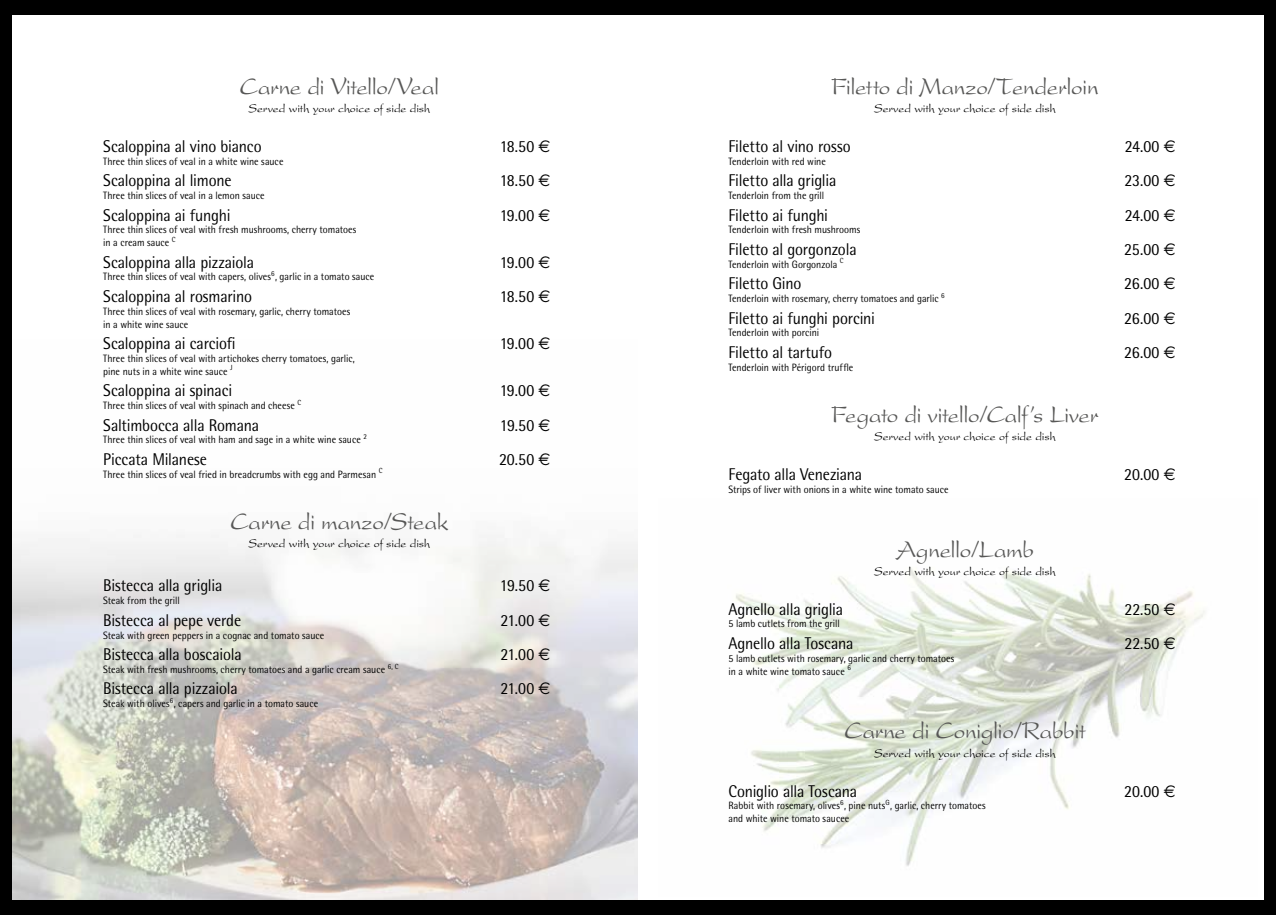
<style>
.page{position:relative;width:1276px;height:915px;background:#fff}
.page>*{position:absolute;margin:0;border:0;box-sizing:border-box;transform-origin:0 0}
.t1{font:25.5px "Present";letter-spacing:-.015em;color:#575756;scale:.9 1}
.t2{font:17.1px "Rotis Semi Sans";letter-spacing:-.01em;color:#000;scale:.93 1}
.t3{font:12.75px "Present";letter-spacing:-.005em;color:#000;scale:.93 1}
.t4{font:10.65px/12.8px "Rotis Semi Sans";color:#000;scale:.93 1}
.s1{font-family:"Euro Sans"}
</style>
<div class="page">
<div style="left:0;top:0;width:637px;height:914px;background:#000"></div>
<div style="left:637px;top:0;width:639px;height:914px;background:#000"></div>
<div style="left:638px;top:15px;width:625px;height:884px;background:#fff"></div>
<img style="left:735px;top:567px;width:470px;height:299px">
<svg style="left:1271px;top:910px;width:5px;height:5px"></svg>
<div style="left:13px;top:15px;width:625px;height:884px;background:#fff"></div>
<img style="left:13px;top:535px;width:625px;height:364px">
<svg style="left:653px;top:910px;width:6px;height:5px"></svg>
<h1 class="t1" style="left:239px;top:72px;width:223px">Carne di Vitello/Veal</h1>
<p class="t3" style="left:248px;top:101px;width:197px">Served with your choice of side dish</p>
<h2 class="t2" style="left:103px;top:136px;width:172px">Scaloppina al vino bianco</h2>
<h2 class="t2" style="left:500px;top:136px;width:56px">18.50 <span class="s1">€</span></h2>
<p class="t4" style="left:103px;top:154px;width:195px">Three thin slices of veal in a white wine sauce</p>
<h2 class="t2" style="left:103px;top:170px;width:139px">Scaloppina al limone</h2>
<h2 class="t2" style="left:500px;top:170px;width:56px">18.50 <span class="s1">€</span></h2>
<p class="t4" style="left:103px;top:189px;width:175px">Three thin slices of veal in a lemon sauce</p>
<h2 class="t2" style="left:103px;top:204px;width:138px">Scaloppina ai funghi</h2>
<h2 class="t2" style="left:500px;top:204px;width:56px">19.00 <span class="s1">€</span></h2>
<p class="t4" style="left:103px;top:223px;width:274px">Three thin slices of veal with fresh mushrooms, cherry tomatoes in a cream sauce <sup>C</sup></p>
<h2 class="t2" style="left:103px;top:252px;width:164px">Scaloppina alla pizzaiola</h2>
<h2 class="t2" style="left:500px;top:252px;width:56px">19.00 <span class="s1">€</span></h2>
<p class="t4" style="left:103px;top:270px;width:293px">Three thin slices of veal with capers, olives<sup>6</sup>, garlic in a tomato sauce</p>
<h2 class="t2" style="left:103px;top:286px;width:161px">Scaloppina al rosmarino</h2>
<h2 class="t2" style="left:500px;top:286px;width:56px">18.50 <span class="s1">€</span></h2>
<p class="t4" style="left:103px;top:304px;width:267px">Three thin slices of veal with rosemary, garlic, cherry tomatoes in a white wine sauce</p>
<h2 class="t2" style="left:103px;top:333px;width:144px">Scaloppina ai carciofi</h2>
<h2 class="t2" style="left:500px;top:333px;width:56px">19.00 <span class="s1">€</span></h2>
<p class="t4" style="left:103px;top:352px;width:272px">Three thin slices of veal with artichokes cherry tomatoes, garlic, pine nuts in a white wine sauce <sup>J</sup></p>
<h2 class="t2" style="left:103px;top:380px;width:140px">Scaloppina ai spinaci</h2>
<h2 class="t2" style="left:500px;top:380px;width:56px">19.00 <span class="s1">€</span></h2>
<p class="t4" style="left:103px;top:399px;width:214px">Three thin slices of veal with spinach and cheese <sup>C</sup></p>
<h2 class="t2" style="left:103px;top:414px;width:169px">Saltimbocca alla Romana</h2>
<h2 class="t2" style="left:500px;top:414px;width:56px">19.50 <span class="s1">€</span></h2>
<p class="t4" style="left:103px;top:433px;width:285px">Three thin slices of veal with ham and sage in a white wine sauce <sup>2</sup></p>
<h2 class="t2" style="left:103px;top:449px;width:113px">Piccata Milanese</h2>
<h2 class="t2" style="left:499px;top:449px;width:57px">20.50 <span class="s1">€</span></h2>
<p class="t4" style="left:103px;top:467px;width:302px">Three thin slices of veal fried in breadcrumbs with egg and Parmesan <sup>C</sup></p>
<h1 class="t1" style="left:230px;top:506px;width:244px">Carne di manzo/Steak</h1>
<p class="t3" style="left:248px;top:536px;width:197px">Served with your choice of side dish</p>
<h2 class="t2" style="left:103px;top:575px;width:130px">Bistecca alla griglia</h2>
<h2 class="t2" style="left:500px;top:575px;width:56px">19.50 <span class="s1">€</span></h2>
<p class="t4" style="left:103px;top:594px;width:84px">Steak from the grill</p>
<h2 class="t2" style="left:103px;top:609px;width:150px">Bistecca al pepe verde</h2>
<h2 class="t2" style="left:500px;top:609px;width:55px">21.00 <span class="s1">€</span></h2>
<p class="t4" style="left:103px;top:628px;width:239px">Steak with green peppers in a cognac and tomato sauce</p>
<h2 class="t2" style="left:103px;top:644px;width:150px">Bistecca alla boscaiola</h2>
<h2 class="t2" style="left:500px;top:644px;width:55px">21.00 <span class="s1">€</span></h2>
<p class="t4" style="left:103px;top:662px;width:319px">Steak with fresh mushrooms, cherry tomatoes and a garlic cream sauce <sup>6,</sup> <sup>C</sup></p>
<h2 class="t2" style="left:103px;top:678px;width:146px">Bistecca alla pizzaiola</h2>
<h2 class="t2" style="left:500px;top:678px;width:55px">21.00 <span class="s1">€</span></h2>
<p class="t4" style="left:103px;top:697px;width:233px">Steak with olives<sup>6</sup>, capers and garlic in a tomato sauce</p>
<h1 class="t1" style="left:831px;top:72px;width:298px">Filetto di Manzo/Tenderloin</h1>
<p class="t3" style="left:874px;top:101px;width:197px">Served with your choice of side dish</p>
<h2 class="t2" style="left:728px;top:136px;width:133px">Filetto al vino rosso</h2>
<h2 class="t2" style="left:1125px;top:136px;width:56px">24.00 <span class="s1">€</span></h2>
<p class="t4" style="left:728px;top:154px;width:106px">Tenderloin with red wine</p>
<h2 class="t2" style="left:728px;top:170px;width:117px">Filetto alla griglia</h2>
<h2 class="t2" style="left:1124px;top:170px;width:57px">23.00 <span class="s1">€</span></h2>
<p class="t4" style="left:728px;top:189px;width:104px">Tenderloin from the grill</p>
<h2 class="t2" style="left:728px;top:204px;width:109px">Filetto ai funghi</h2>
<h2 class="t2" style="left:1125px;top:204px;width:56px">24.00 <span class="s1">€</span></h2>
<p class="t4" style="left:728px;top:223px;width:143px">Tenderloin with fresh mushrooms</p>
<h2 class="t2" style="left:728px;top:239px;width:139px">Filetto al gorgonzola</h2>
<h2 class="t2" style="left:1124px;top:239px;width:57px">25.00 <span class="s1">€</span></h2>
<p class="t4" style="left:728px;top:257px;width:125px">Tenderloin with Gorgonzola <sup>C</sup></p>
<h2 class="t2" style="left:728px;top:273px;width:80px">Filetto Gino</h2>
<h2 class="t2" style="left:1124px;top:273px;width:57px">26.00 <span class="s1">€</span></h2>
<p class="t4" style="left:728px;top:292px;width:234px">Tenderloin with rosemary, cherry tomatoes and garlic <sup>6</sup></p>
<h2 class="t2" style="left:728px;top:307px;width:159px">Filetto ai funghi porcini</h2>
<h2 class="t2" style="left:1124px;top:307px;width:57px">26.00 <span class="s1">€</span></h2>
<p class="t4" style="left:728px;top:326px;width:99px">Tenderloin with porcini</p>
<h2 class="t2" style="left:728px;top:342px;width:113px">Filetto al tartufo</h2>
<h2 class="t2" style="left:1124px;top:342px;width:57px">26.00 <span class="s1">€</span></h2>
<p class="t4" style="left:728px;top:360px;width:136px">Tenderloin with Périgord truffle</p>
<h1 class="t1" style="left:831px;top:399px;width:298px">Fegato di vitello/Calf’s Liver</h1>
<p class="t3" style="left:874px;top:429px;width:197px">Served with your choice of side dish</p>
<h2 class="t2" style="left:728px;top:464px;width:145px">Fegato alla Veneziana</h2>
<h2 class="t2" style="left:1124px;top:464px;width:57px">20.00 <span class="s1">€</span></h2>
<p class="t4" style="left:728px;top:482px;width:238px">Strips of liver with onions in a white wine tomato sauce</p>
<h1 class="t1" style="left:895px;top:534px;width:155px">Agnello/Lamb</h1>
<p class="t3" style="left:874px;top:563px;width:197px">Served with your choice of side dish</p>
<h2 class="t2" style="left:728px;top:598px;width:125px">Agnello alla griglia</h2>
<h2 class="t2" style="left:1124px;top:598px;width:56px">22.50 <span class="s1">€</span></h2>
<p class="t4" style="left:728px;top:617px;width:121px">5 lamb cutlets from the grill</p>
<h2 class="t2" style="left:728px;top:633px;width:136px">Agnello alla Toscana</h2>
<h2 class="t2" style="left:1124px;top:633px;width:56px">22.50 <span class="s1">€</span></h2>
<p class="t4" style="left:728px;top:651px;width:244px">5 lamb cutlets with rosemary, garlic and cherry tomatoes in a white wine tomato sauce <sup>6</sup></p>
<h1 class="t1" style="left:844px;top:716px;width:269px">Carne di Coniglio/Rabbit</h1>
<p class="t3" style="left:874px;top:745px;width:197px">Served with your choice of side dish</p>
<h2 class="t2" style="left:728px;top:780px;width:140px">Coniglio alla Toscana</h2>
<h2 class="t2" style="left:1124px;top:780px;width:57px">20.00 <span class="s1">€</span></h2>
<p class="t4" style="left:728px;top:799px;width:278px">Rabbit with rosemary, olives<sup>6</sup>, pine nuts<sup>G</sup>, garlic, cherry tomatoes and white wine tomato saucee</p>
</div>
